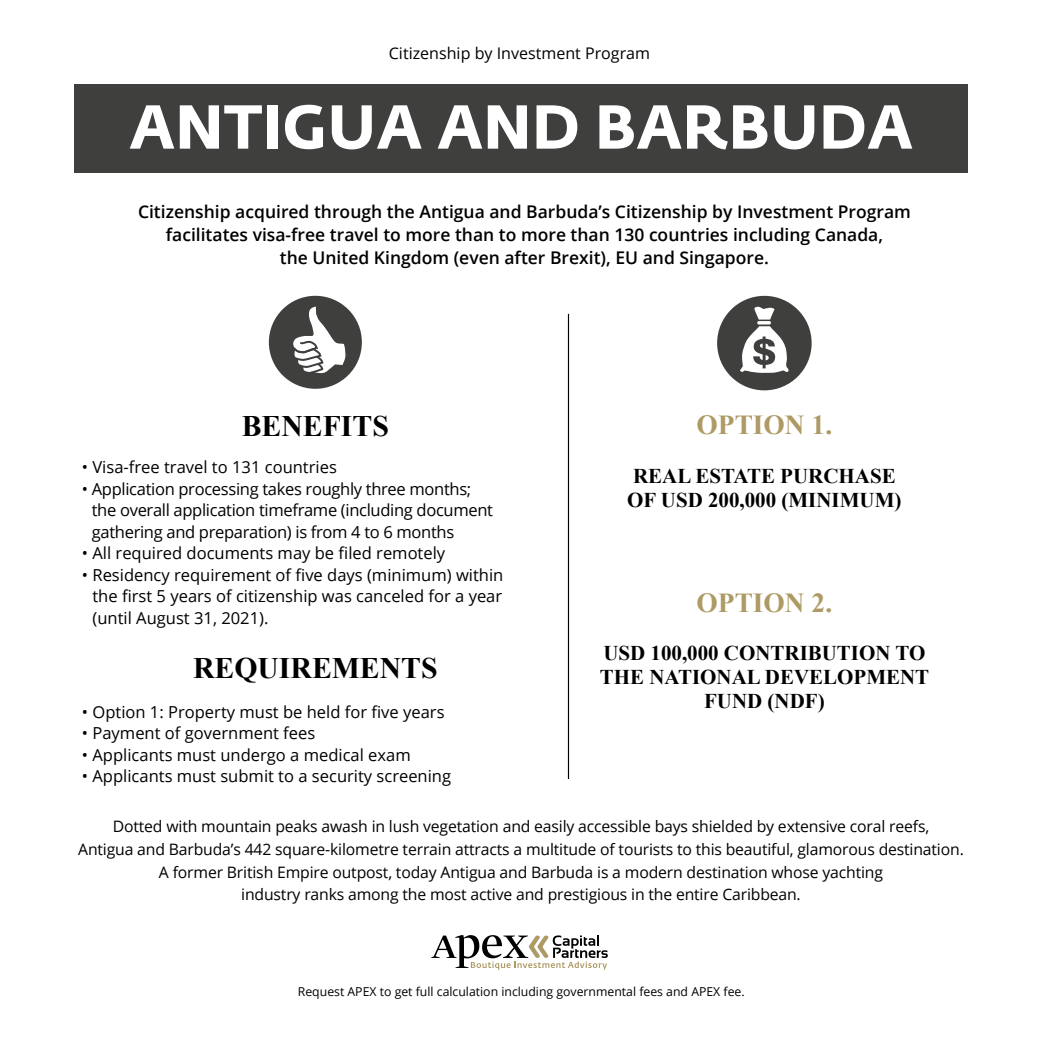
<style>
.page{position:relative;width:1042px;height:1042px;background:#fff}
.page>*{position:absolute;margin:0;border:0;box-sizing:border-box;transform-origin:0 0}
.t1{font:700 61.25px "Fedra Sans Pro";color:#fff}
.t2{font:700 29.75px "Times New Roman";color:#000}
.t3{font:700 27.47px "Times New Roman";color:#ae9a64}
.t4{font:700 21px/24.2px "Times New Roman";color:#000}
.t5{font:600 17.5px/22.8px "Open Sans";color:#000;text-align:center}
.t6{font:16.45px/21.5px "Open Sans";color:#000;text-align:justify}
.t7{font:16.45px/21.5px "Open Sans";letter-spacing:-.02em;color:#000}
.t8{font:16.1px "Open Sans";color:#000}
.t9{font:15.75px/22.8px "Open Sans";letter-spacing:-.01em;color:#000;text-align:center}
.t10{font:12.25px "Open Sans";color:#000}
</style>
<div class="page">
<hr style="left:568px;top:314px;width:1px;height:465px;background:#000">
<div style="left:715px;top:294px;width:98px;height:98px;background:#3f3f3e;border-radius:50%"></div>
<div style="left:714px;top:292px;width:101px;height:102px;border:3px solid #fff;border-radius:50%"></div>
<svg style="left:740px;top:306px;width:49px;height:67px"></svg>
<div style="left:267px;top:294px;width:96px;height:96px;background:#3f3f3e;border-radius:50%"></div>
<div style="left:266px;top:292px;width:99px;height:100px;border:3px solid #fff;border-radius:50%"></div>
<svg style="left:290px;top:292px;width:58px;height:100px"></svg>
<div style="left:74px;top:85px;width:893px;height:88px;background:#3f3f3e"></div>
<svg style="left:431px;top:935px;width:177px;height:35px"></svg>
<p class="t8" style="left:389px;top:42px;width:263px">Citizenship by Investment Program</p>
<h1 class="t1" style="left:129px;top:89px;width:785px">ANTIGUA AND BARBUDA</h1>
<p class="t5" style="left:138px;top:200px;width:774px">Citizenship acquired through the Antigua and Barbuda’s Citizenship by Investment Program facilitates visa-free travel to more than to more than 130 countries including Canada,<br>the United Kingdom (even after Brexit), EU and Singapore.</p>
<h2 class="t2" style="left:242px;top:405px;width:149px">BENEFITS</h2>
<p class="t6" style="left:82px;top:456px;width:256px">• Visa-free travel to 131 countries</p>
<p class="t7" style="left:92px;top:478px;width:403px;text-indent:-10px">• Application processing takes roughly three months; the overall application timeframe (including document gathering and preparation) is from 4 to 6 months</p>
<p class="t6" style="left:82px;top:542px;width:365px">• All required documents may be filed remotely</p>
<p class="t6" style="left:92px;top:564px;width:412px;text-indent:-11px">• Residency requirement of five days (minimum) within the first 5 years of citizenship was canceled for a year (until August 31, 2021).</p>
<h2 class="t2" style="left:193px;top:647px;width:246px">REQUIREMENTS</h2>
<p class="t6" style="left:82px;top:700px;width:364px">• Option 1: Property must be held for five years</p>
<p class="t6" style="left:82px;top:722px;width:235px">• Payment of government fees</p>
<p class="t6" style="left:82px;top:743px;width:330px">• Applicants must undergo a medical exam</p>
<p class="t6" style="left:82px;top:765px;width:371px">• Applicants must submit to a security screening</p>
<h3 class="t3" style="left:696px;top:406px;width:137px">OPTION 1.</h3>
<h3 class="t4" style="left:627px;top:463px;width:276px">REAL ESTATE PURCHASE<br>OF USD 200,000 (MINIMUM)</h3>
<h3 class="t3" style="left:696px;top:583px;width:137px">OPTION 2.</h3>
<h3 class="t4" style="left:600px;top:640px;width:331px;text-align:center">USD 100,000 CONTRIBUTION TO<br>THE NATIONAL DEVELOPMENT<br>FUND (NDF)</h3>
<p class="t9" style="left:78px;top:814px;width:887px">Dotted with mountain peaks awash in lush vegetation and easily accessible bays shielded by extensive coral reefs,<br>Antigua and Barbuda’s 442 square-kilometre terrain attracts a multitude of tourists to this beautiful, glamorous destination.<br>A former British Empire outpost, today Antigua and Barbuda is a modern destination whose yachting<br>industry ranks among the most active and prestigious in the entire Caribbean.</p>
<p class="t10" style="left:298px;top:982px;width:448px">Request APEX to get full calculation including governmental fees and APEX fee.</p>
</div>
